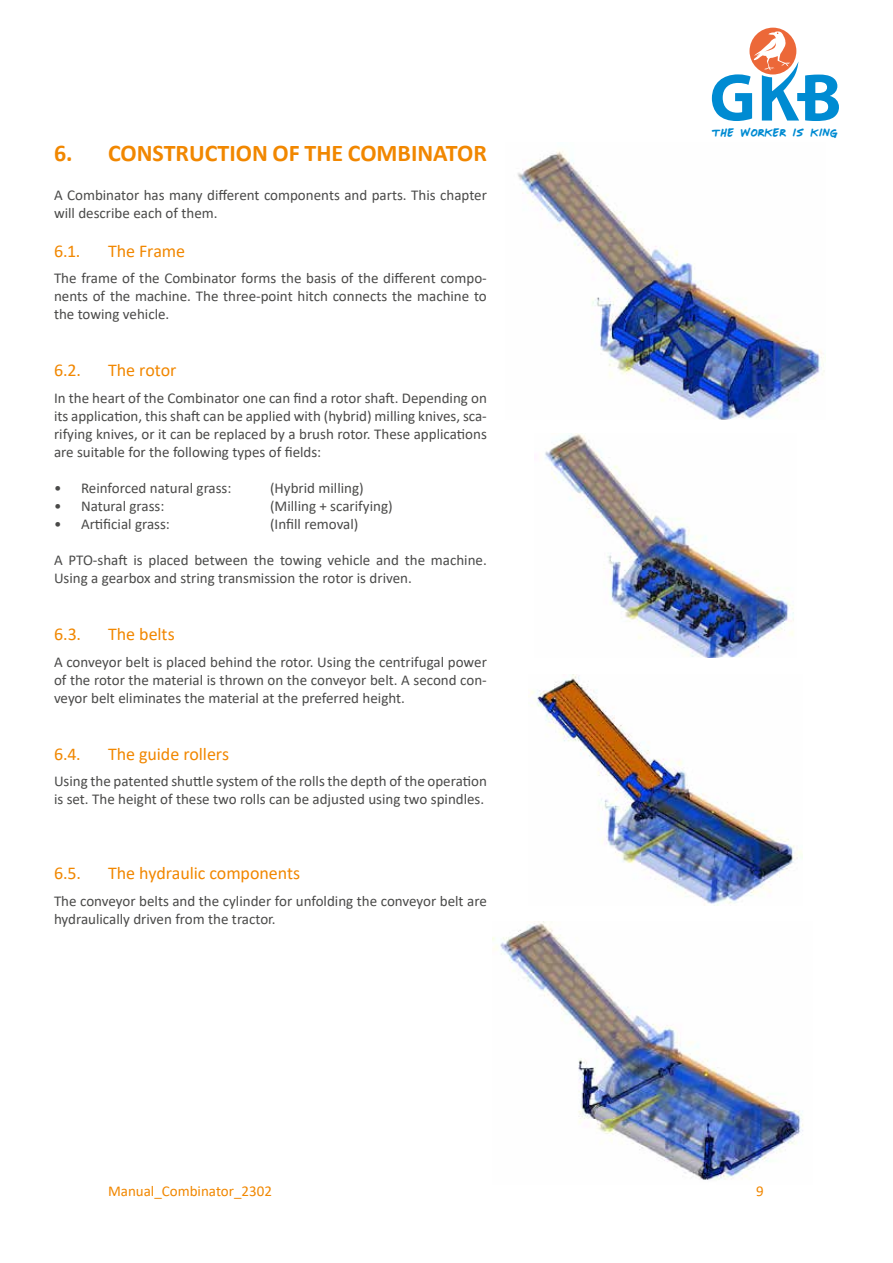
<style>
.page{position:relative;width:893px;height:1263px;background:#fff}
.page>*{position:absolute;margin:0;border:0;box-sizing:border-box;transform-origin:0 0}
.t1{font:700 24px "Calibri";color:#f18700}
.t2{font:18px "Calibri";letter-spacing:-.005em;color:#f18700}
.t3{font:16.05px "Mr Marcoozie MEDIUM";color:#008bd2}
.t4{font:15px/18px "Calibri";color:#4a4a49}
.t5{font:15px "Calibri";color:#f18700}
</style>
<div class="page">
<div style="left:749px;top:28px;width:47px;height:46px;background:#ec6839;border-radius:50%"></div>
<svg style="left:712px;top:31px;width:127px;height:90px"></svg>
<img style="left:517px;top:150px;width:309px;height:270px">
<img style="left:545px;top:433px;width:249px;height:224px">
<img style="left:529px;top:674px;width:273px;height:231px">
<img style="left:492px;top:922px;width:312px;height:258px">
<h1 class="t1" style="left:54px;top:136px;width:434px">6. CONSTRUCTION OF THE COMBINATOR</h1>
<p class="t4" style="left:54px;top:186px;width:434px">A Combinator has many different components and parts. This chapter will describe each of them.</p>
<p class="t2" style="left:54px;top:238px;width:28px">6.1.</p>
<p class="t2" style="left:108px;top:238px;width:79px">The Frame</p>
<p class="t4" style="left:54px;top:269px;width:434px;text-align:justify">The frame of the Combinator forms the basis of the different compo&shy;nents of the machine. The three-point hitch connects the machine to the towing vehicle.</p>
<p class="t2" style="left:54px;top:358px;width:29px">6.2.</p>
<p class="t2" style="left:108px;top:358px;width:70px">The rotor</p>
<p class="t4" style="left:54px;top:389px;width:434px;text-align:justify">In the heart of the Combinator one can find a rotor shaft. Depending on its application, this shaft can be applied with (hybrid) milling knives, sca&shy;rifying knives, or it can be replaced by a brush rotor. These applications are suitable for the following types of fields:</p>
<p class="t4" style="left:54px;top:479px;width:179px">• Reinforced natural grass:</p>
<p class="t4" style="left:270px;top:479px;width:95px">(Hybrid milling)</p>
<p class="t4" style="left:54px;top:497px;width:112px">• Natural grass:</p>
<p class="t4" style="left:270px;top:497px;width:124px">(Milling + scarifying)</p>
<p class="t4" style="left:54px;top:515px;width:117px">• Artificial grass:</p>
<p class="t4" style="left:270px;top:515px;width:90px">(Infill removal)</p>
<p class="t4" style="left:54px;top:551px;width:434px">A PTO-shaft is placed between the towing vehicle and the machine.<br>Using a gearbox and string transmission the rotor is driven.</p>
<p class="t2" style="left:54px;top:621px;width:29px">6.3.</p>
<p class="t2" style="left:108px;top:621px;width:68px">The belts</p>
<p class="t4" style="left:54px;top:652px;width:434px;text-align:justify">A conveyor belt is placed behind the rotor. Using the centrifugal power of the rotor the material is thrown on the conveyor belt. A second con&shy;veyor belt eliminates the material at the preferred height.</p>
<p class="t2" style="left:54px;top:741px;width:28px">6.4.</p>
<p class="t2" style="left:108px;top:741px;width:123px">The guide rollers</p>
<p class="t4" style="left:54px;top:772px;width:434px">Using the patented shuttle system of the rolls the depth of the operation is set. The height of these two rolls can be adjusted using two spindles.</p>
<p class="t2" style="left:54px;top:860px;width:29px">6.5.</p>
<p class="t2" style="left:108px;top:860px;width:194px">The hydraulic components</p>
<p class="t4" style="left:54px;top:891px;width:434px">The conveyor belts and the cylinder for unfolding the conveyor belt are hydraulically driven from the tractor.</p>
<p class="t3" style="left:712px;top:125px;width:127px">the worker is king</p>
<p class="t5" style="left:108px;top:1180px;width:165px">Manual_Combinator_2302</p>
<p class="t5" style="left:756px;top:1180px;width:9px">9</p>
</div>
